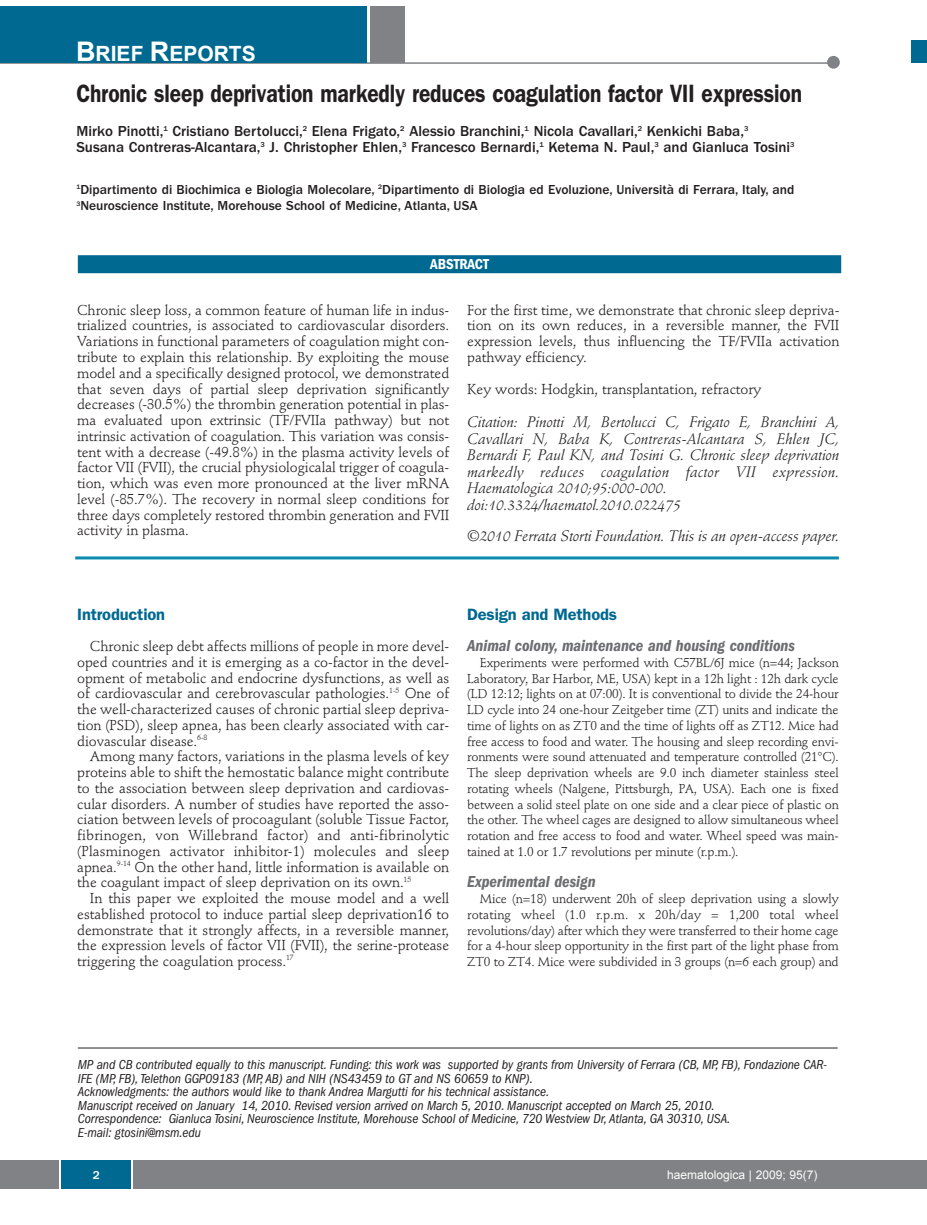
<style>
.page{position:relative;width:927px;height:1225px;background:#fff}
.page>*{position:absolute;margin:0;border:0;box-sizing:border-box;transform-origin:0 0}
.t1{font:600 25.2px "Franklin Gothic";letter-spacing:-.005em;color:#231f20;scale:.83 1}
.t2{font:700 21px "Arial";color:#fff}
.t3{font:italic 600 condensed 16.5px "Franklin Gothic";color:#6c6d70}
.t4{font:600 16.5px "Franklin Gothic";letter-spacing:-.01em;color:#006991}
.t5{font:italic 15.15px "Stempel Schneidler";letter-spacing:-.005em;color:#231f20}
.t6{font:italic 15px/16.5px "Stempel Schneidler";letter-spacing:-.005em;color:#231f20}
.t7{font:500 15px/16.5px "Franklin Gothic";color:#231f20}
.t8{font:600 condensed 15px "Franklin Gothic";letter-spacing:-.005em;color:#fff}
.t9{font:14.25px/15.8px "Stempel Schneidler";letter-spacing:-.005em;color:#231f20;text-align:justify}
.t10{font:italic condensed 13.5px/13.5px "Franklin Gothic";letter-spacing:-.005em;color:#231f20}
.t11{font:500 13.5px/16.5px "Franklin Gothic";color:#231f20}
.t12{font:12.75px/15.8px "Stempel Schneidler";letter-spacing:-.015em;color:#231f20;text-align:justify}
.t13{font:12px "Arial";color:#fff}
.t14{font:500 12px "Franklin Gothic";color:#fff}
.s1{font-size:27px}
</style>
<div class="page">
<div style="left:911px;top:40px;width:16px;height:22px;background:#006991"></div>
<div style="left:910px;top:1160px;width:17px;height:28px;background:#808285"></div>
<hr style="left:0;top:62px;width:837px;height:2px;background:#808285">
<div style="left:0;top:1160px;width:910px;height:28px;background:#808285"></div>
<div style="left:61px;top:1160px;width:71px;height:28px;background:#006991"></div>
<div style="left:827px;top:56px;width:13px;height:13px;background:#808285;border-radius:50%"></div>
<div style="left:371px;top:6px;width:34px;height:56px;background:#808285"></div>
<div style="left:0;top:6px;width:367px;height:56px;background:#006991"></div>
<hr style="left:78px;top:1047px;width:760px;height:1px;background:#231f20">
<div style="left:78px;top:255px;width:763px;height:18px;background:#006991"></div>
<svg style="left:60px;top:1160px;width:1px;height:28px"></svg>
<svg style="left:132px;top:1160px;width:1px;height:28px"></svg>
<hr style="left:75px;top:556px;width:764px;height:3px;background:#0d8aaf">
<h2 class="t2" style="left:76px;top:42px;width:181px"><span class="s1">B</span>RIEF <span class="s1">R</span>EPORTS</h2>
<h1 class="t1" style="left:76px;top:85px;width:876px">Chronic sleep deprivation markedly reduces coagulation factor VII expression</h1>
<p class="t7" style="left:76px;top:124px;width:720px">Mirko Pinotti,<sup>1</sup> Cristiano Bertolucci,<sup>2</sup> Elena Frigato,<sup>2</sup> Alessio Branchini,<sup>1</sup> Nicola Cavallari,<sup>2</sup> Kenkichi Baba,<sup>3<br></sup>Susana Contreras-Alcantara,<sup>3</sup> J. Christopher Ehlen,<sup>3</sup> Francesco Bernardi,<sup>1</sup> Ketema N. Paul,<sup>3</sup> and Gianluca Tosini<sup>3</sup></p>
<p class="t11" style="left:76px;top:182px;width:719px"><sup>1</sup>Dipartimento di Biochimica e Biologia Molecolare, <sup>2</sup>Dipartimento di Biologia ed Evoluzione, Università di Ferrara, Italy, and<br><sup>3</sup>Neuroscience Institute, Morehouse School of Medicine, Atlanta, USA</p>
<p class="t8" style="left:430px;top:259px;width:60px">ABSTRACT</p>
<p class="t9" style="left:77px;top:303px;width:374px">Chronic sleep loss, a common feature of human life in indus&shy;trialized countries, is associated to cardiovascular disorders.<br>Variations in functional parameters of coagulation might con&shy;tribute to explain this relationship. By exploiting the mouse model and a specifically designed protocol, we demonstrated that seven days of partial sleep deprivation significantly decreases (-30.5%) the thrombin generation potential in plas&shy;ma evaluated upon extrinsic (TF/FVIIa pathway) but not intrinsic activation of coagulation. This variation was consis&shy;tent with a decrease (-49.8%) in the plasma activity levels of factor VII (FVII), the crucial physiologicalal trigger of coagula&shy;tion, which was even more pronounced at the liver mRNA level (-85.7%). The recovery in normal sleep conditions for three days completely restored thrombin generation and FVII activity in plasma.</p>
<p class="t9" style="left:467px;top:303px;width:374px">For the first time, we demonstrate that chronic sleep depriva&shy;tion on its own reduces, in a reversible manner, the FVII expression levels, thus influencing the TF/FVIIa activation pathway efficiency.</p>
<p class="t9" style="left:467px;top:383px;width:296px">Key words: Hodgkin, transplantation, refractory</p>
<p class="t6" style="left:467px;top:415px;width:374px">Citation: Pinotti M, Bertolucci C, Frigato E, Branchini A, Cavallari N, Baba K, Contreras-Alcantara S, Ehlen JC, Bernardi F, Paul KN, and Tosini G. Chronic sleep deprivation markedly reduces coagulation factor VII expression.<br>Haematologica 2010;95:000-000. doi:10.3324/haematol.2010.022475</p>
<p class="t5" style="left:467px;top:530px;width:374px">©2010 Ferrata Storti Foundation. This is an open-access paper.</p>
<p class="t4" style="left:77px;top:608px;width:89px">Introduction</p>
<p class="t9" style="left:77px;top:639px;width:374px;text-indent:13px">Chronic sleep debt affects millions of people in more devel&shy;oped countries and it is emerging as a co-factor in the devel&shy;opment of metabolic and endocrine dysfunctions, as well as of cardiovascular and cerebrovascular pathologies.<sup>1-5</sup> One of the well-characterized causes of chronic partial sleep depriva&shy;tion (PSD), sleep apnea, has been clearly associated with car&shy;diovascular disease.<sup>6-8</sup></p>
<p class="t9" style="left:77px;top:750px;width:374px;text-indent:13px">Among many factors, variations in the plasma levels of key proteins able to shift the hemostatic balance might contribute to the association between sleep deprivation and cardiovas&shy;cular disorders. A number of studies have reported the asso&shy;ciation between levels of procoagulant (soluble Tissue Factor, fibrinogen, von Willebrand factor) and anti-fibrinolytic (Plasminogen activator inhibitor-1) molecules and sleep apnea.<sup>9-14</sup> On the other hand, little information is available on the coagulant impact of sleep deprivation on its own.<sup>15</sup></p>
<p class="t9" style="left:77px;top:891px;width:374px;text-indent:13px">In this paper we exploited the mouse model and a well established protocol to induce partial sleep deprivation16 to demonstrate that it strongly affects, in a reversible manner, the expression levels of factor VII (FVII), the serine-protease triggering the coagulation process.<sup>17</sup></p>
<p class="t4" style="left:467px;top:608px;width:151px">Design and Methods</p>
<p class="t3" style="left:467px;top:639px;width:329px">Animal colony, maintenance and housing conditions</p>
<p class="t12" style="left:467px;top:656px;width:373px;text-indent:13px">Experiments were performed with C57BL/6J mice (n=44; Jackson Laboratory, Bar Harbor, ME, USA) kept in a 12h light : 12h dark cycle (LD 12:12; lights on at 07:00). It is conventional to divide the 24-hour LD cycle into 24 one-hour Zeitgeber time (ZT) units and indicate the time of lights on as ZT0 and the time of lights off as ZT12. Mice had free access to food and water. The housing and sleep recording envi&shy;ronments were sound attenuated and temperature controlled (21°C).<br>The sleep deprivation wheels are 9.0 inch diameter stainless steel rotating wheels (Nalgene, Pittsburgh, PA, USA). Each one is fixed between a solid steel plate on one side and a clear piece of plastic on the other. The wheel cages are designed to allow simultaneous wheel rotation and free access to food and water. Wheel speed was main&shy;tained at 1.0 or 1.7 revolutions per minute (r.p.m.).</p>
<p class="t3" style="left:467px;top:875px;width:130px">Experimental design</p>
<p class="t12" style="left:467px;top:892px;width:373px;text-indent:13px">Mice (n=18) underwent 20h of sleep deprivation using a slowly rotating wheel (1.0 r.p.m. x 20h/day = 1,200 total wheel revolutions/day) after which they were transferred to their home cage for a 4-hour sleep opportunity in the first part of the light phase from ZT0 to ZT4. Mice were subdivided in 3 groups (n=6 each group) and</p>
<p class="t10" style="left:78px;top:1059px;width:751px">MP and CB contributed equally to this manuscript. Funding: this work was supported by grants from University of Ferrara (CB, MP, FB), Fondazione CAR-IFE (MP, FB), Telethon GGP09183 (MP, AB) and NIH (NS43459 to GT and NS 60659 to KNP).<br>Acknowledgments: the authors would like to thank Andrea Margutti for his technical assistance.<br>Manuscript received on January 14, 2010. Revised version arrived on March 5, 2010. Manuscript accepted on March 25, 2010.<br>Correspondence: Gianluca Tosini, Neuroscience Institute, Morehouse School of Medicine, 720 Westview Dr, Atlanta, GA 30310, USA.<br>E-mail: gtosini@msm.edu</p>
<p class="t14" style="left:93px;top:1170px;width:9px">2</p>
<p class="t13" style="left:667px;top:1167px;width:152px">haematologica | 2009; 95(7)</p>
</div>
